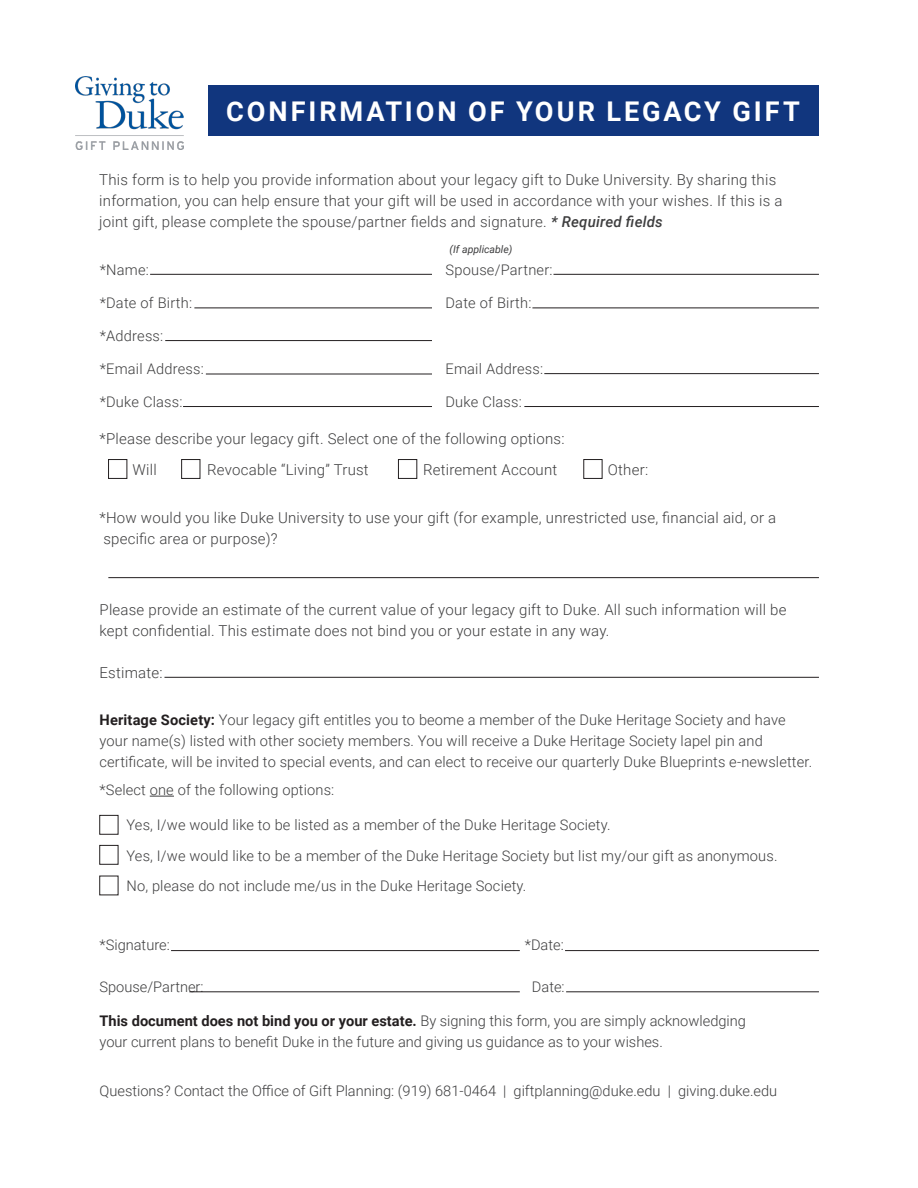
<style>
.page{position:relative;width:918px;height:1188px;background:#fff}
.page>*{position:absolute;margin:0;border:0;box-sizing:border-box;transform-origin:0 0}
.cover_title{font:700 27.15px "Roboto";letter-spacing:.11em;color:#fff}
.t1{font:300 15px/21px "Roboto";letter-spacing:.015em;color:#3e3e3f}
.t2{font:300 14.7px/21px "Roboto";letter-spacing:.01em;color:#3e3e3f}
.t3{font:italic 10.5px "Roboto";color:#3e3e3f}
.s1{font-weight:500;font-style:italic}
.s2{font-weight:700;color:#231f20}
</style>
<div class="page">
<img style="left:75px;top:76px;width:108px;height:73px">
<div style="left:209px;top:85px;width:610px;height:51px;background:#11367e"></div>
<svg style="left:150px;top:796px;width:24px;height:1px"></svg>
<hr style="left:150px;top:274px;width:282px;height:1px;background:#231f20">
<hr style="left:108px;top:577px;width:711px;height:1px;background:#231f20">
<hr style="left:164px;top:677px;width:655px;height:1px;background:#231f20">
<hr style="left:171px;top:950px;width:349px;height:1px;background:#231f20">
<hr style="left:565px;top:950px;width:254px;height:1px;background:#231f20">
<hr style="left:189px;top:992px;width:331px;height:1px;background:#231f20">
<hr style="left:566px;top:992px;width:253px;height:1px;background:#231f20">
<hr style="left:194px;top:308px;width:238px;height:1px;background:#231f20">
<hr style="left:165px;top:340px;width:267px;height:1px;background:#231f20">
<hr style="left:206px;top:374px;width:226px;height:1px;background:#231f20">
<hr style="left:183px;top:406px;width:249px;height:1px;background:#231f20">
<hr style="left:554px;top:274px;width:265px;height:1px;background:#231f20">
<hr style="left:532px;top:308px;width:287px;height:1px;background:#231f20">
<hr style="left:544px;top:373px;width:275px;height:1px;background:#231f20">
<hr style="left:524px;top:406px;width:295px;height:1px;background:#231f20">
<div style="left:108px;top:459px;width:19px;height:20px;border:1px solid #231f20"></div>
<div style="left:181px;top:459px;width:19px;height:20px;border:1px solid #231f20"></div>
<div style="left:398px;top:459px;width:19px;height:20px;border:1px solid #231f20"></div>
<div style="left:584px;top:459px;width:18px;height:20px;border:1px solid #231f20"></div>
<p class="cover_title" style="left:226px;top:92px;width:575px">CONFIRMATION OF YOUR LEGACY GIFT</p>
<p class="t1" style="left:99px;top:168px;width:678px">This form is to help you provide information about your legacy gift to Duke University. By sharing this</p>
<p class="t1" style="left:99px;top:189px;width:685px">information, you can help ensure that your gift will be used in accordance with your wishes. If this is a</p>
<p class="t1" style="left:99px;top:210px;width:565px">joint gift, please complete the spouse/partner fields and signature. <span class="s1">* Required fields</span></p>
<p class="t2" style="left:100px;top:259px;width:51px">*Name:</p>
<p class="t2" style="left:100px;top:292px;width:94px">*Date of Birth:</p>
<p class="t2" style="left:100px;top:325px;width:65px">*Address:</p>
<p class="t2" style="left:100px;top:358px;width:106px">*Email Address:</p>
<p class="t2" style="left:100px;top:391px;width:84px">*Duke Class:</p>
<p class="t3" style="left:450px;top:242px;width:64px">(If applicable)</p>
<p class="t2" style="left:446px;top:259px;width:109px">Spouse/Partner:</p>
<p class="t2" style="left:446px;top:292px;width:87px">Date of Birth:</p>
<p class="t2" style="left:446px;top:358px;width:99px">Email Address:</p>
<p class="t2" style="left:446px;top:391px;width:78px">Duke Class:</p>
<p class="t1" style="left:100px;top:427px;width:467px">*Please describe your legacy gift. Select one of the following options:</p>
<p class="t1" style="left:133px;top:459px;width:26px">Will</p>
<p class="t1" style="left:207px;top:459px;width:163px">Revocable “Living” Trust</p>
<p class="t1" style="left:423px;top:459px;width:136px">Retirement Account</p>
<p class="t1" style="left:608px;top:459px;width:42px">Other:</p>
<p class="t1" style="left:100px;top:507px;width:678px">*How would you like Duke University to use your gift (for example, unrestricted use, financial aid, or a specific area or purpose)?</p>
<p class="t1" style="left:100px;top:598px;width:688px">Please provide an estimate of the current value of your legacy gift to Duke. All such information will be kept confidential. This estimate does not bind you or your estate in any way.</p>
<p class="t1" style="left:100px;top:661px;width:65px">Estimate:</p>
<p class="t2" style="left:100px;top:709px;width:714px"><span class="s2">Heritage Society:</span> Your legacy gift entitles you to beome a member of the Duke Heritage Society and have your name(s) listed with other society members. You will receive a Duke Heritage Society lapel pin and certificate, will be invited to special events, and can elect to receive our quarterly Duke Blueprints e-newsletter.</p>
<p class="t2" style="left:100px;top:779px;width:236px">*Select one of the following options:</p>
<p class="t2" style="left:127px;top:814px;width:485px">Yes, I/we would like to be listed as a member of the Duke Heritage Society.</p>
<p class="t2" style="left:127px;top:844px;width:652px">Yes, I/we would like to be a member of the Duke Heritage Society but list my/our gift as anonymous.</p>
<p class="t2" style="left:127px;top:875px;width:401px">No, please do not include me/us in the Duke Heritage Society.</p>
<p class="t2" style="left:100px;top:934px;width:72px">*Signature:</p>
<p class="t2" style="left:100px;top:975px;width:106px">Spouse/Partner:</p>
<p class="t2" style="left:525px;top:934px;width:40px">*Date:</p>
<p class="t2" style="left:532px;top:975px;width:34px">Date:</p>
<p class="t2" style="left:100px;top:1010px;width:648px"><span class="s2">This document does not bind you or your estate.</span> By signing this form, you are simply acknowledging</p>
<p class="t2" style="left:100px;top:1031px;width:565px">your current plans to benefit Duke in the future and giving us guidance as to your wishes.</p>
<p class="t2" style="left:100px;top:1080px;width:679px">Questions? Contact the Office of Gift Planning: (919) 681-0464 | giftplanning@duke.edu | giving.duke.edu</p>
</div>
